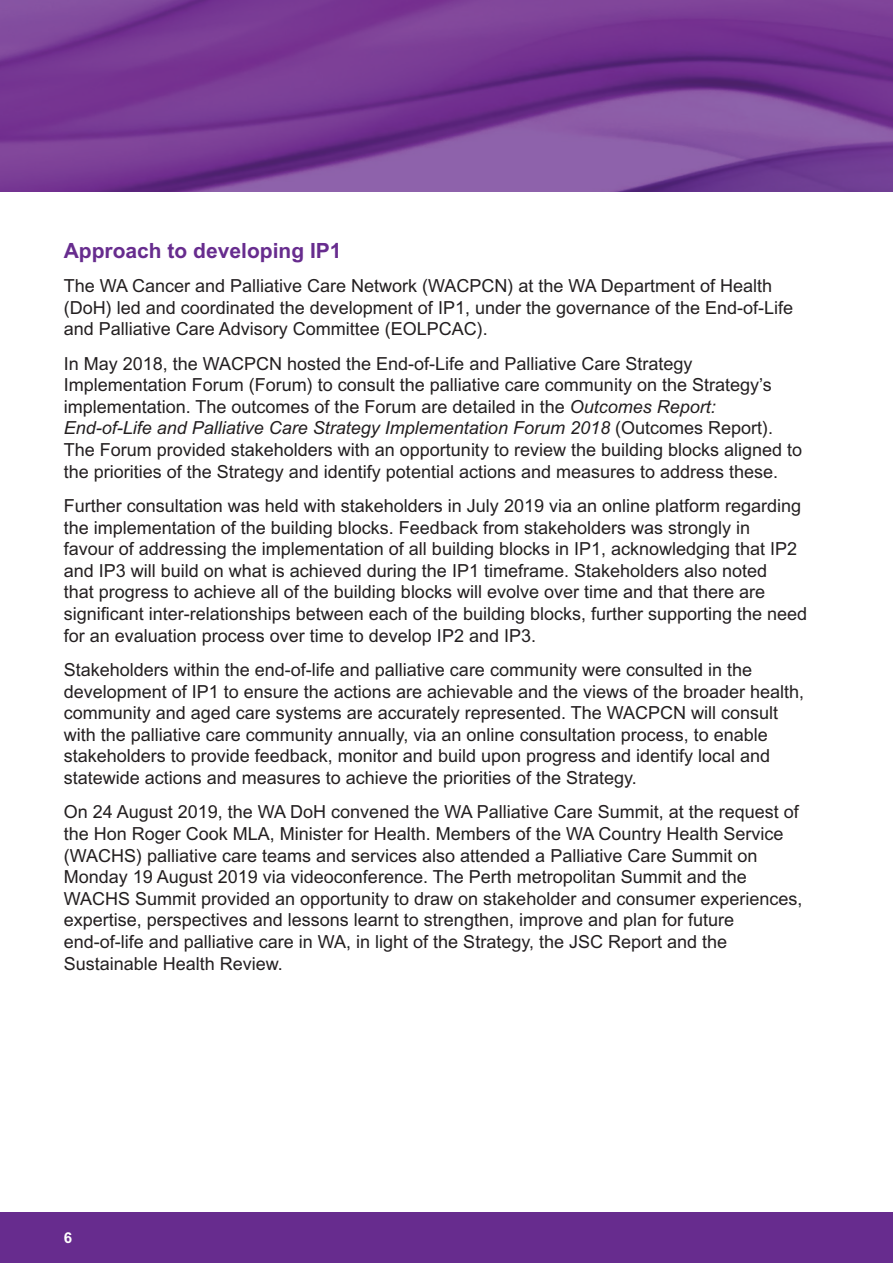
<style>
.page{position:relative;width:893px;height:1263px;background:#fff}
.page>*{position:absolute;margin:0;border:0;box-sizing:border-box;transform-origin:0 0}
.Body_Copy{font:700 21px "Arial MT Std";color:#672c8e}
.Body_Copy-2{font:18px/21.6px "Arial MT Std";color:#231f20}
.t1{font:700 15px "Arial MT Std";color:#fff}
.s1{font-style:italic}
</style>
<div class="page">
<div style="left:0;top:1212px;width:893px;height:51px;background:#672c8e"></div>
<img style="left:0;top:0;width:893px;height:191px">
<p class="Body_Copy" style="left:64px;top:238px;width:279px">Approach to developing IP1</p>
<p class="Body_Copy-2" style="left:64px;top:275px;width:731px">The WA Cancer and Palliative Care Network (WACPCN) at the WA Department of Health (DoH) led and coordinated the development of IP1, under the governance of the End-of-Life and Palliative Care Advisory Committee (EOLPCAC).</p>
<p class="Body_Copy-2" style="left:64px;top:352px;width:740px">In May 2018, the WACPCN hosted the End-of-Life and Palliative Care Strategy Implementation Forum (Forum) to consult the palliative care community on the Strategy’s implementation. The outcomes of the Forum are detailed in the <span class="s1">Outcomes Report:<br>End-of-Life and Palliative Care Strategy Implementation Forum 2018</span> (Outcomes Report).<br>The Forum provided stakeholders with an opportunity to review the building blocks aligned to the priorities of the Strategy and identify potential actions and measures to address these.</p>
<p class="Body_Copy-2" style="left:64px;top:495px;width:745px">Further consultation was held with stakeholders in July 2019 via an online platform regarding the implementation of the building blocks. Feedback from stakeholders was strongly in<br>favour of addressing the implementation of all building blocks in IP1, acknowledging that IP2 and IP3 will build on what is achieved during the IP1 timeframe. Stakeholders also noted<br>that progress to achieve all of the building blocks will evolve over time and that there are significant inter-relationships between each of the building blocks, further supporting the need for an evaluation process over time to develop IP2 and IP3.</p>
<p class="Body_Copy-2" style="left:64px;top:659px;width:742px">Stakeholders within the end-of-life and palliative care community were consulted in the development of IP1 to ensure the actions are achievable and the views of the broader health, community and aged care systems are accurately represented. The WACPCN will consult with the palliative care community annually, via an online consultation process, to enable stakeholders to provide feedback, monitor and build upon progress and identify local and statewide actions and measures to achieve the priorities of the Strategy.</p>
<p class="Body_Copy-2" style="left:64px;top:801px;width:740px">On 24 August 2019, the WA DoH convened the WA Palliative Care Summit, at the request of the Hon Roger Cook MLA, Minister for Health. Members of the WA Country Health Service (WACHS) palliative care teams and services also attended a Palliative Care Summit on Monday 19 August 2019 via videoconference. The Perth metropolitan Summit and the WACHS Summit provided an opportunity to draw on stakeholder and consumer experiences, expertise, perspectives and lessons learnt to strengthen, improve and plan for future end-of-life and palliative care in WA, in light of the Strategy, the JSC Report and the Sustainable Health Review.</p>
<p class="t1" style="left:64px;top:1229px;width:10px">6</p>
</div>
